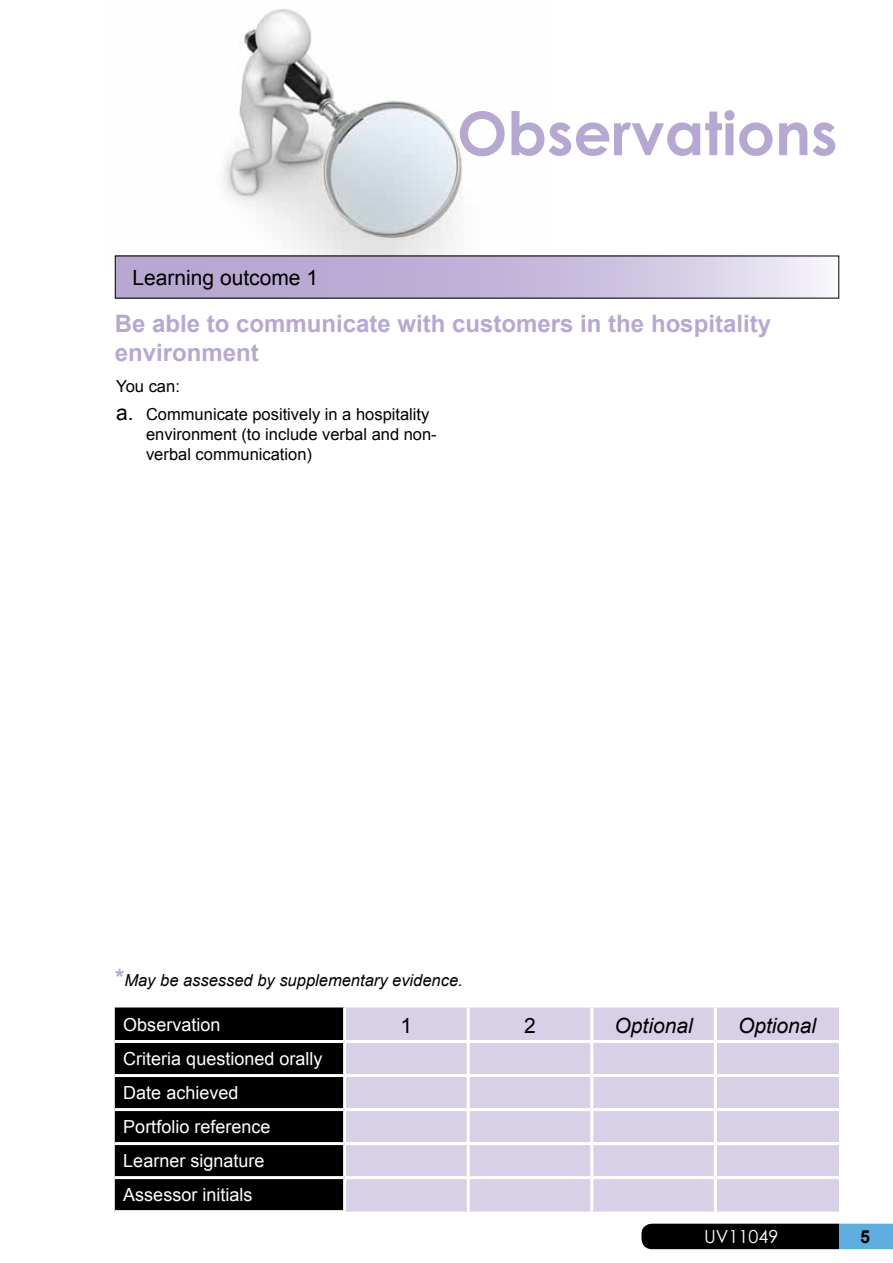
<style>
.page{position:relative;width:893px;height:1263px;background:#fff}
.page>*{position:absolute;margin:0;border:0;box-sizing:border-box;transform-origin:0 0}
.t1{font:700 60px "Century Gothic";color:#b7a8d2}
.t2{font:700 24px/28.8px "Arial";color:#b7a8d2}
.t3{font:21px "Arial";color:#000}
.t4{font:italic 21px "Arial";color:#000}
.t5{font:18px/34px "Arial";color:#fff}
.t6{font:18px "Century Gothic";color:#fff}
.t7{font:700 18px "Arial";color:#000}
.t8{font:16.5px/19.8px "Arial";color:#000}
.t9{font:italic 16.5px "Arial";color:#000}
.s1{font-size:21px}
.s2{font-weight:700;font-style:normal;font-size:24px;color:#b7a8d2}
</style>
<div class="page">
<img style="left:114px;top:9px;width:436px;height:268px">
<svg style="left:117px;top:258px;width:708px;height:38px;background:#c6badc"></svg>
<div style="left:115px;top:1007px;width:228px;height:203px;background:#000"></div>
<div style="left:346px;top:1007px;width:493px;height:204px;background:#d7d0e7"></div>
<hr style="left:467px;top:1007px;width:3px;height:33px;background:#fff">
<hr style="left:590px;top:1007px;width:3px;height:33px;background:#fff">
<hr style="left:714px;top:1007px;width:3px;height:33px;background:#fff">
<hr style="left:345px;top:1040px;width:123px;height:3px;background:#fff">
<hr style="left:468px;top:1040px;width:124px;height:3px;background:#fff">
<hr style="left:467px;top:1043px;width:3px;height:31px;background:#fff">
<hr style="left:592px;top:1040px;width:123px;height:3px;background:#fff">
<hr style="left:590px;top:1043px;width:3px;height:31px;background:#fff">
<hr style="left:715px;top:1040px;width:124px;height:3px;background:#fff">
<hr style="left:714px;top:1043px;width:3px;height:31px;background:#fff">
<hr style="left:345px;top:1074px;width:123px;height:3px;background:#fff">
<hr style="left:468px;top:1074px;width:124px;height:3px;background:#fff">
<hr style="left:467px;top:1077px;width:3px;height:31px;background:#fff">
<hr style="left:592px;top:1074px;width:123px;height:3px;background:#fff">
<hr style="left:590px;top:1077px;width:3px;height:31px;background:#fff">
<hr style="left:715px;top:1074px;width:124px;height:3px;background:#fff">
<hr style="left:714px;top:1077px;width:3px;height:31px;background:#fff">
<hr style="left:115px;top:1108px;width:230px;height:3px;background:#fff">
<hr style="left:345px;top:1108px;width:123px;height:3px;background:#fff">
<hr style="left:468px;top:1108px;width:124px;height:3px;background:#fff">
<hr style="left:467px;top:1111px;width:3px;height:31px;background:#fff">
<hr style="left:592px;top:1108px;width:123px;height:3px;background:#fff">
<hr style="left:590px;top:1111px;width:3px;height:31px;background:#fff">
<hr style="left:715px;top:1108px;width:124px;height:3px;background:#fff">
<hr style="left:714px;top:1111px;width:3px;height:31px;background:#fff">
<hr style="left:115px;top:1142px;width:230px;height:3px;background:#fff">
<hr style="left:345px;top:1142px;width:123px;height:3px;background:#fff">
<hr style="left:468px;top:1142px;width:124px;height:3px;background:#fff">
<hr style="left:467px;top:1145px;width:3px;height:31px;background:#fff">
<hr style="left:592px;top:1142px;width:123px;height:3px;background:#fff">
<hr style="left:590px;top:1145px;width:3px;height:31px;background:#fff">
<hr style="left:715px;top:1142px;width:124px;height:3px;background:#fff">
<hr style="left:714px;top:1145px;width:3px;height:31px;background:#fff">
<hr style="left:115px;top:1176px;width:230px;height:3px;background:#fff">
<hr style="left:345px;top:1176px;width:123px;height:3px;background:#fff">
<hr style="left:468px;top:1176px;width:124px;height:3px;background:#fff">
<hr style="left:467px;top:1179px;width:3px;height:32px;background:#fff">
<hr style="left:592px;top:1176px;width:123px;height:3px;background:#fff">
<hr style="left:590px;top:1179px;width:3px;height:32px;background:#fff">
<hr style="left:715px;top:1176px;width:124px;height:3px;background:#fff">
<hr style="left:714px;top:1179px;width:3px;height:32px;background:#fff">
<hr style="left:115px;top:1040px;width:230px;height:3px;background:#fff">
<hr style="left:115px;top:1074px;width:230px;height:3px;background:#fff">
<svg style="left:641px;top:1224px;width:252px;height:25px;background:#162732"></svg>
<p class="t3" style="left:132px;top:264px;width:187px">Learning outcome 1</p>
<h1 class="t1" style="left:457px;top:88px;width:382px">Observations</h1>
<h2 class="t2" style="left:115px;top:310px;width:658px">Be able to communicate with customers in the hospitality environment</h2>
<p class="t8" style="left:116px;top:376px;width:65px">You can:</p>
<p class="t8" style="left:146px;top:405px;width:292px;text-indent:-30px"><span class="s1">a.</span> Communicate positively in a hospitality environment (to include verbal and non&shy;verbal communication)</p>
<p class="t9" style="left:115px;top:970px;width:349px"><span class="s2">*</span>May be assessed by supplementary evidence.</p>
<p class="t5" style="left:123px;top:1008px;width:99px">Observation</p>
<p class="t3" style="left:401px;top:1012px;width:13px">1</p>
<p class="t3" style="left:524px;top:1012px;width:13px">2</p>
<p class="t4" style="left:614px;top:1012px;width:80px">Optional</p>
<p class="t4" style="left:738px;top:1012px;width:80px">Optional</p>
<p class="t5" style="left:123px;top:1042px;width:201px">Criteria questioned orally<br>Date achieved<br>Portfolio reference<br>Learner signature<br>Assessor initials</p>
<p class="t6" style="left:704px;top:1223px;width:76px">UV11049</p>
<p class="t7" style="left:860px;top:1225px;width:12px">5</p>
</div>
